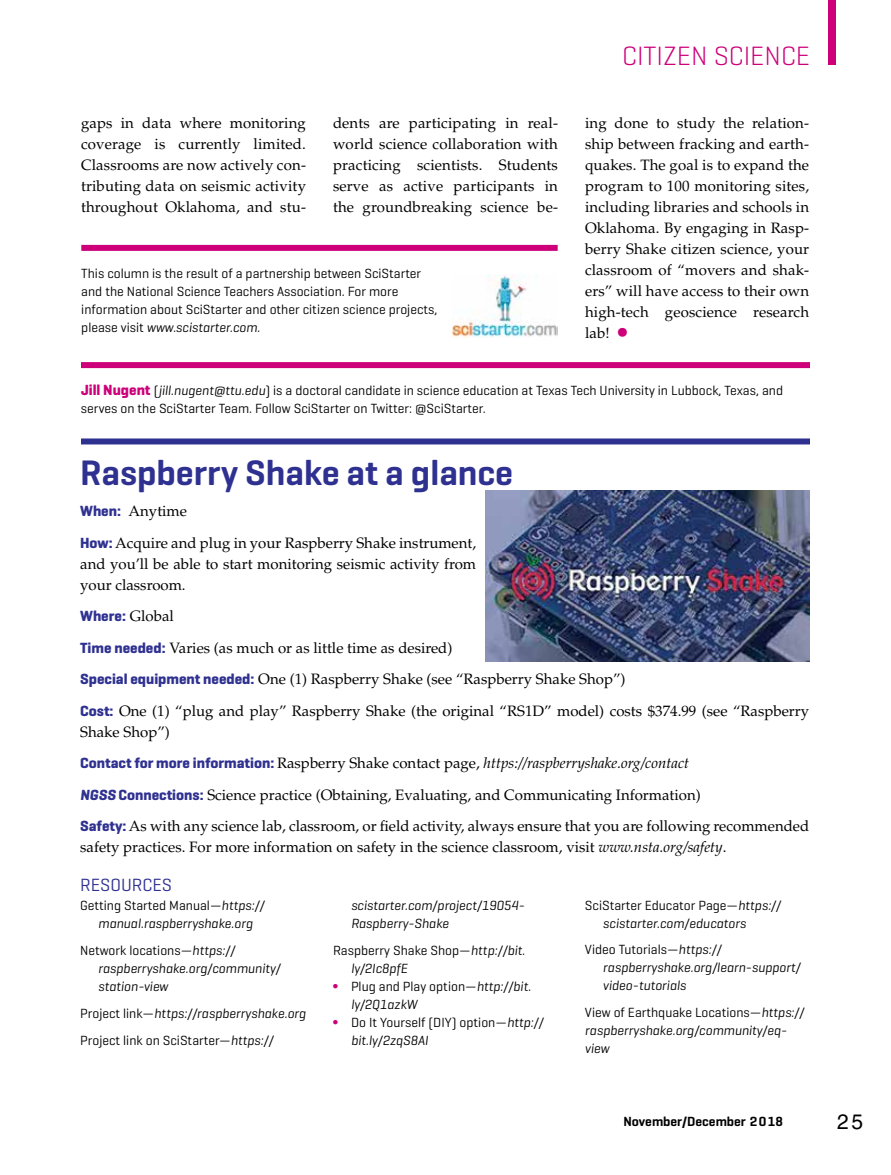
<style>
.page{position:relative;width:891px;height:1175px;background:#fff}
.page>*{position:absolute;margin:0;border:0;box-sizing:border-box;transform-origin:0 0}
.t1{font:600 36px "Geogrotesque";color:#2f3191}
.t2{font:300 27px "Geogrotesque";color:#cd007a}
.t3{font:21px "Helvetica LT Std";color:#000}
.t4{font:18px "Geogrotesque";color:#2f3191}
.t5{font:15px/21px "Palatino LT Std";color:#000}
.t6{font:700 15px "Geogrotesque";color:#2f3191}
.t7{font:13.5px/18px "Geogrotesque";color:#000}
.t8{font:italic 13.5px/18px "Geogrotesque";color:#000}
.t9{font:600 13.5px "Geogrotesque";color:#000}
.s1{font-family:"Helvetica LT Std";font-weight:700;font-size:27px;color:#cd007a}
.s2{font-style:italic}
.s3{font-weight:700;font-size:15px;color:#cd007a}
.s4{font-family:"Geogrotesque";font-weight:700;color:#2f3191}
.s5{font-family:"Palatino LT Std";font-weight:400;color:#000}
.s6{font-family:"Geogrotesque";font-weight:700;font-style:italic;color:#2f3191}
.s7{font-style:normal}
.s8{font-family:"Helvetica LT Std";font-weight:700;font-style:normal;color:#cd007a}
.s9{font-family:"Helvetica LT Std";font-weight:700;color:#cd007a}
</style>
<div class="page">
<div style="left:829px;top:0;width:7px;height:64px;background:#cd007a"></div>
<div style="left:81px;top:438px;width:729px;height:6px;background:#2f3191"></div>
<img style="left:453px;top:275px;width:105px;height:63px">
<div style="left:81px;top:245px;width:477px;height:6px;background:#cd007a"></div>
<img style="left:485px;top:491px;width:324px;height:170px">
<div style="left:81px;top:362px;width:729px;height:6px;background:#cd007a"></div>
<h2 class="t2" style="left:622px;top:38px;width:189px">CITIZEN SCIENCE</h2>
<p class="t5" style="left:81px;top:112px;width:227px;text-align:justify">gaps in data where monitoring coverage is currently limited.<br>Classrooms are now actively con&shy;tributing data on seismic activity throughout Oklahoma, and stu-</p>
<p class="t5" style="left:333px;top:112px;width:227px;text-align:justify">dents are participating in real&shy;world science collaboration with practicing scientists. Students serve as active participants in the groundbreaking science be-</p>
<p class="t5" style="left:585px;top:112px;width:226px;text-align:justify">ing done to study the relation&shy;ship between fracking and earth&shy;quakes. The goal is to expand the program to 100 monitoring sites, including libraries and schools in Oklahoma. By engaging in Rasp&shy;berry Shake citizen science, your classroom of “movers and shak&shy;ers” will have access to their own high-tech geoscience research lab! <span class="s1">•</span></p>
<p class="t7" style="left:81px;top:264px;width:358px">This column is the result of a partnership between SciStarter and the National Science Teachers Association. For more information about SciStarter and other citizen science projects, please visit <span class="s2">www.scistarter.com.</span></p>
<p class="t7" style="left:81px;top:381px;width:704px"><span class="s3">Jill Nugent</span> (<span class="s2">jill.nugent@ttu.edu</span>) is a doctoral candidate in science education at Texas Tech University in Lubbock, Texas, and serves on the SciStarter Team. Follow SciStarter on Twitter: @SciStarter.</p>
<h1 class="t1" style="left:80px;top:450px;width:435px">Raspberry Shake at a glance</h1>
<p class="t5" style="left:80px;top:495px;width:398px;line-height:31.5px"><span class="s4">When:</span> Anytime<br><span class="s4">How:</span> Acquire and plug in your Raspberry Shake instrument,</p>
<p class="t5" style="left:80px;top:553px;width:398px">and you’ll be able to start monitoring seismic activity from your classroom.</p>
<p class="t6" style="left:80px;top:607px;width:95px">Where: <span class="s5">Global</span></p>
<p class="t5" style="left:80px;top:632px;width:730px;line-height:31.5px"><span class="s4">Time needed:</span> Varies (as much or as little time as desired)<br><span class="s4">Special equipment needed:</span> One (1) Raspberry Shake (see “Raspberry Shake Shop”)<br><span class="s4">Cost:</span> One (1) “plug and play” Raspberry Shake (the original “RS1D” model) costs $374.99 (see “Raspberry</p>
<p class="t5" style="left:80px;top:716px;width:731px;line-height:31.5px">Shake Shop”)<br><span class="s4">Contact for more information:</span> Raspberry Shake contact page, <span class="s2">https://raspberryshake.org/contact<br></span><span class="s6">NGSS</span> <span class="s4">Connections:</span> Science practice (Obtaining, Evaluating, and Communicating Information)<br><span class="s4">Safety:</span> As with any science lab, classroom, or field activity, always ensure that you are following recommended</p>
<p class="t5" style="left:80px;top:837px;width:648px">safety practices. For more information on safety in the science classroom, visit <span class="s2">www.nsta.org/safety</span>.</p>
<p class="t4" style="left:80px;top:874px;width:93px">RESOURCES</p>
<p class="t8" style="left:80px;top:896px;width:186px;text-align:center"><span class="s7">Getting Started Manual—</span>https:// manual.raspberryshake.org</p>
<p class="t8" style="left:98px;top:941px;width:184px;text-indent:-18px"><span class="s7">Network locations—</span>https:// raspberryshake.org/community/ station-view</p>
<p class="t7" style="left:80px;top:999px;width:227px;line-height:27px">Project link—<span class="s2">https://raspberryshake.org<br></span>Project link on SciStarter—<span class="s2">https://</span></p>
<p class="t8" style="left:351px;top:896px;width:175px">scistarter.com/project/19054-<br>Raspberry-Shake</p>
<p class="t8" style="left:351px;top:941px;width:176px;text-indent:-18px"><span class="s7">Raspberry Shake Shop—</span>http://bit. ly/2Ic8pfE</p>
<p class="t8" style="left:351px;top:977px;width:182px;text-indent:-18px"><span class="s8">•</span> <span class="s7">Plug and Play option—</span>http://bit. ly/2Q1azkW</p>
<p class="t7" style="left:351px;top:1013px;width:194px;text-indent:-18px"><span class="s9">•</span> Do It Yourself (DIY) option—<span class="s2">http:// bit.ly/2zqS8AI</span></p>
<p class="t8" style="left:603px;top:896px;width:179px;text-indent:-18px"><span class="s7">SciStarter Educator Page—</span>https:// scistarter.com/educators</p>
<p class="t8" style="left:603px;top:939px;width:199px;text-indent:-18px"><span class="s7">Video Tutorials—</span>https:// raspberryshake.org/learn-support/ video-tutorials</p>
<p class="t8" style="left:585px;top:1002px;width:221px"><span class="s7">View of Earthquake Locations—</span>https:// raspberryshake.org/community/eq&shy;view</p>
<p class="t9" style="left:623px;top:1113px;width:161px">November/December 2018</p>
<h3 class="t3" style="left:837px;top:1108px;width:28px">25</h3>
</div>
